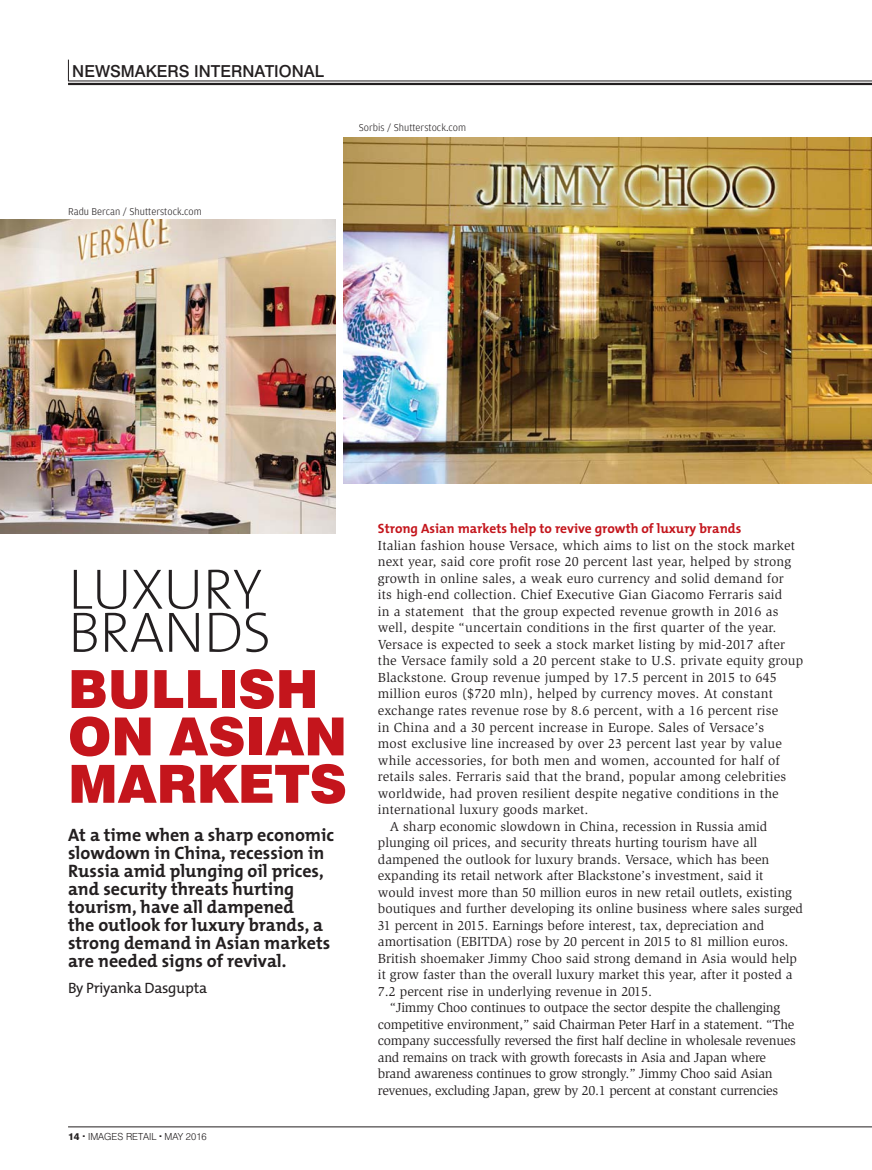
<style>
.page{position:relative;width:872px;height:1170px;background:#fff}
.page>*{position:absolute;margin:0;border:0;box-sizing:border-box;transform-origin:0 0}
.t1{font:200 57.45px/43px "Slo The Mix";letter-spacing:-.015em;color:#231f20}
.t2{font:900 52.65px/47.4px "Swiss 721 BT";color:#c4151c}
.t3{font:700 18px/18px "Slo The Mix";color:#231f20}
.t4{font:500 16.5px "Swiss 721 BT";color:#231f20}
.t5{font:15px "Slo The Mix";letter-spacing:-.02em;color:#231f20}
.t6{font:13.5px "Slimbach LT";color:#231f20}
.t7{font:13.5px "Slimbach LT";letter-spacing:-.02em;color:#231f20}
.t8{font:700 13.5px "Slo The Mix";color:#c4151c}
.t9{font:300 10.5px "Amplitude";color:#231f20}
.t10{font:300 9.75px "Swiss 721 BT";color:#231f20}
.s1{font-weight:800}
</style>
<div class="page">
<hr style="left:68px;top:81px;width:804px;height:1px;background:#231f20">
<hr style="left:68px;top:83px;width:804px;height:2px;background:#231f20">
<svg style="left:68px;top:60px;width:1px;height:21px"></svg>
<hr style="left:68px;top:1126px;width:804px;height:1px;background:#231f20">
<img style="left:0;top:220px;width:335px;height:313px">
<img style="left:343px;top:137px;width:529px;height:347px">
<p class="t4" style="left:72px;top:65px;width:253px">NEWSMAKERS INTERNATIONAL</p>
<p class="t9" style="left:68px;top:208px;width:135px">Radu Bercan / Shutterstock.com</p>
<p class="t9" style="left:359px;top:124px;width:109px">Sorbis / Shutterstock.com</p>
<h1 class="t1" style="left:68px;top:573px;width:205px">LUXURY<br>BRANDS</h1>
<h2 class="t2" style="left:68px;top:671px;width:280px">BULLISH<br>ON ASIAN<br>MARKETS</h2>
<p class="t3" style="left:68px;top:827px;width:268px">At a time when a sharp economic slowdown in China, recession in<br>Russia amid plunging oil prices, and security threats hurting tourism, have all dampened<br>the outlook for luxury brands, a strong demand in Asian markets are needed signs of revival.</p>
<p class="t5" style="left:68px;top:980px;width:140px">By Priyanka Dasgupta</p>
<p class="t10" style="left:68px;top:1132px;width:140px"><span class="s1">14 </span><sup>.</sup> IMAGES RETAIL <sup>.</sup> MAY 2016</p>
<p class="t8" style="left:378px;top:522px;width:365px">Strong Asian markets help to revive growth of luxury brands</p>
<p class="t6" style="left:378px;top:540px;width:418px">Italian fashion house Versace, which aims to list on the stock market</p>
<p class="t6" style="left:378px;top:556px;width:415px">next year, said core profit rose 20 percent last year, helped by strong</p>
<p class="t6" style="left:378px;top:573px;width:407px">growth in online sales, a weak euro currency and solid demand for</p>
<p class="t6" style="left:378px;top:589px;width:406px">its high-end collection. Chief Executive Gian Giacomo Ferraris said</p>
<p class="t6" style="left:378px;top:606px;width:402px">in a statement that the group expected revenue growth in 2016 as</p>
<p class="t6" style="left:378px;top:622px;width:400px">well, despite “uncertain conditions in the first quarter of the year.</p>
<p class="t6" style="left:378px;top:639px;width:409px">Versace is expected to seek a stock market listing by mid-2017 after</p>
<p class="t6" style="left:378px;top:655px;width:427px">the Versace family sold a 20 percent stake to U.S. private equity group</p>
<p class="t6" style="left:378px;top:672px;width:400px">Blackstone. Group revenue jumped by 17.5 percent in 2015 to 645</p>
<p class="t6" style="left:378px;top:688px;width:396px">million euros ($720 mln), helped by currency moves. At constant</p>
<p class="t6" style="left:378px;top:705px;width:402px">exchange rates revenue rose by 8.6 percent, with a 16 percent rise</p>
<p class="t6" style="left:378px;top:721px;width:388px">in China and a 30 percent increase in Europe. Sales of Versace’s</p>
<p class="t6" style="left:378px;top:738px;width:405px">most exclusive line increased by over 23 percent last year by value</p>
<p class="t6" style="left:378px;top:754px;width:403px">while accessories, for both men and women, accounted for half of</p>
<p class="t6" style="left:378px;top:771px;width:410px">retails sales. Ferraris said that the brand, popular among celebrities</p>
<p class="t6" style="left:378px;top:787px;width:402px">worldwide, had proven resilient despite negative conditions in the</p>
<p class="t6" style="left:378px;top:804px;width:212px">international luxury goods market.</p>
<p class="t6" style="left:390px;top:820px;width:379px">A sharp economic slowdown in China, recession in Russia amid</p>
<p class="t6" style="left:378px;top:837px;width:381px">plunging oil prices, and security threats hurting tourism have all</p>
<p class="t6" style="left:378px;top:853px;width:393px">dampened the outlook for luxury brands. Versace, which has been</p>
<p class="t6" style="left:378px;top:870px;width:387px">expanding its retail network after Blackstone’s investment, said it</p>
<p class="t6" style="left:378px;top:886px;width:415px">would invest more than 50 million euros in new retail outlets, existing</p>
<p class="t6" style="left:378px;top:903px;width:427px">boutiques and further developing its online business where sales surged</p>
<p class="t6" style="left:378px;top:919px;width:388px">31 percent in 2015. Earnings before interest, tax, depreciation and</p>
<p class="t6" style="left:378px;top:936px;width:412px">amortisation (EBITDA) rose by 20 percent in 2015 to 81 million euros.</p>
<p class="t6" style="left:378px;top:952px;width:421px">British shoemaker Jimmy Choo said strong demand in Asia would help</p>
<p class="t6" style="left:378px;top:969px;width:416px">it grow faster than the overall luxury market this year, after it posted a</p>
<p class="t6" style="left:378px;top:985px;width:276px">7.2 percent rise in underlying revenue in 2015.</p>
<p class="t7" style="left:390px;top:1002px;width:392px">“Jimmy Choo continues to outpace the sector despite the challenging</p>
<p class="t7" style="left:378px;top:1018px;width:418px">competitive environment,” said Chairman Peter Harf in a statement. “The</p>
<p class="t7" style="left:378px;top:1035px;width:419px">company successfully reversed the first half decline in wholesale revenues</p>
<p class="t7" style="left:378px;top:1051px;width:389px">and remains on track with growth forecasts in Asia and Japan where</p>
<p class="t7" style="left:378px;top:1068px;width:396px">brand awareness continues to grow strongly.” Jimmy Choo said Asian</p>
<p class="t7" style="left:378px;top:1084px;width:402px">revenues, excluding Japan, grew by 20.1 percent at constant currencies</p>
</div>
